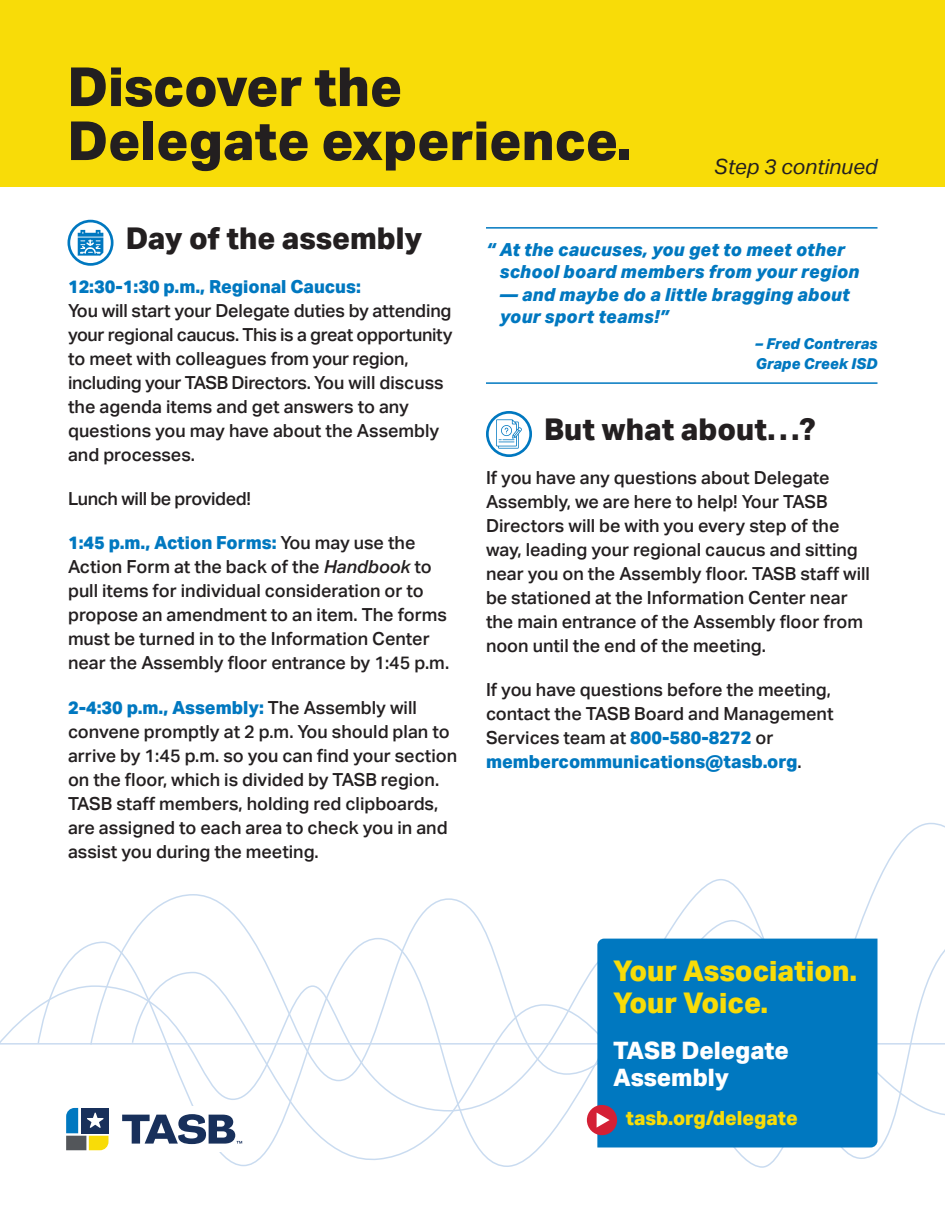
<style>
.page{position:relative;width:945px;height:1215px;background:#fff}
.page>*{position:absolute;margin:0;border:0;box-sizing:border-box;transform-origin:0 0}
.t1{font:800 54px/54px "Aktiv Grotesk";color:#231f20}
.t2{font:800 30px "Aktiv Grotesk";color:#231f20}
.t3{font:800 28.5px/31.5px "Aktiv Grotesk";color:#f8dc08}
.t4{font:800 24px/27px "Aktiv Grotesk";color:#fff}
.t5{font:italic 21px "Aktiv Grotesk";color:#231f20}
.t6{font:800 19.5px "Aktiv Grotesk";color:#f8dc08}
.t7{font:500 18px/24px "Aktiv Grotesk";color:#231f20}
.t8{font:italic 800 18px/22.5px "Aktiv Grotesk";letter-spacing:.01em;color:#0078c0}
.t9{font:500 18px "Aktiv Grotesk";letter-spacing:-.02em;color:#231f20}
.t10{font:italic 800 15px "Aktiv Grotesk";color:#0078c0}
.s1{font-weight:800;color:#0078c0}
.s2{font-style:italic}
</style>
<div class="page">
<hr style="left:0;top:1043px;width:945px;height:2px;background:#94b8e1">
<svg style="left:89px;top:893px;width:856px;height:224px"></svg>
<svg style="left:131px;top:971px;width:652px;height:197px"></svg>
<div style="left:0;top:0;width:945px;height:187px;background:#f8dc08"></div>
<hr style="left:486px;top:227px;width:392px;height:2px;background:#0078c0">
<hr style="left:486px;top:382px;width:392px;height:2px;background:#0078c0">
<div style="left:597px;top:939px;width:281px;height:208px;background:#0078c0"></div>
<div style="left:587px;top:1105px;width:30px;height:30px;background:#d42035;border-radius:50%"></div>
<svg style="left:597px;top:1113px;width:13px;height:15px"></svg>
<svg style="left:78px;top:230px;width:25px;height:26px"></svg>
<div style="left:68px;top:220px;width:46px;height:46px;border:3px solid #0078c0;border-radius:50%"></div>
<svg style="left:496px;top:419px;width:26px;height:30px"></svg>
<div style="left:486px;top:411px;width:46px;height:46px;border:3px solid #0078c0;border-radius:50%"></div>
<div style="left:59px;top:1106px;width:193px;height:46px;background:#fff"></div>
<svg style="left:66px;top:1107px;width:43px;height:44px;background:#708782"></svg>
<svg style="left:122px;top:1114px;width:120px;height:30px"></svg>
<p class="t1" style="left:68px;top:60px;width:566px">Discover the<br>Delegate experience.</p>
<p class="t5" style="left:714px;top:155px;width:165px">Step 3 continued</p>
<p class="t2" style="left:126px;top:221px;width:298px">Day of the assembly</p>
<p class="t7" style="left:68px;top:275px;width:386px"><span class="s1">12:30-1:30 p.m., Regional Caucus:<br></span>You will start your Delegate duties by attending your regional caucus. This is a great opportunity to meet with colleagues from your region, including your TASB Directors. You will discuss the agenda items and get answers to any questions you may have about the Assembly and processes.</p>
<p class="t9" style="left:68px;top:488px;width:184px">Lunch will be provided!</p>
<p class="t7" style="left:68px;top:531px;width:383px"><span class="s1">1:45 p.m., Action Forms:</span> You may use the Action Form at the back of the <span class="s2">Handbook</span> to pull items for individual consideration or to propose an amendment to an item. The forms must be turned in to the Information Center near the Assembly floor entrance by 1:45 p.m.</p>
<p class="t7" style="left:68px;top:695px;width:391px"><span class="s1">2-4:30 p.m., Assembly:</span> The Assembly will convene promptly at 2 p.m. You should plan to arrive by 1:45 p.m. so you can find your section on the floor, which is divided by TASB region.<br>TASB staff members, holding red clipboards, are assigned to each area to check you in and assist you during the meeting.</p>
<p class="t8" style="left:500px;top:238px;width:361px;text-indent:-14px">“ At the caucuses, you get to meet other school board members from your region</p>
<p class="t8" style="left:500px;top:283px;width:351px">— and maybe do a little bragging about your sport teams!”</p>
<p class="t10" style="left:755px;top:334px;width:124px">– Fred Contreras</p>
<p class="t10" style="left:756px;top:354px;width:123px">Grape Creek ISD</p>
<p class="t2" style="left:544px;top:412px;width:273px">But what about…?</p>
<p class="t7" style="left:486px;top:466px;width:386px">If you have any questions about Delegate Assembly, we are here to help! Your TASB Directors will be with you every step of the way, leading your regional caucus and sitting near you on the Assembly floor. TASB staff will be stationed at the Information Center near the main entrance of the Assembly floor from noon until the end of the meeting.</p>
<p class="t7" style="left:486px;top:678px;width:349px">If you have questions before the meeting, contact the TASB Board and Management Services team at <span class="s1">800-580-8272</span> or <span class="s1">membercommunications@tasb.org</span>.</p>
<p class="t3" style="left:613px;top:956px;width:246px">Your Association.<br>Your Voice.</p>
<p class="t4" style="left:613px;top:1037px;width:177px">TASB Delegate<br>Assembly</p>
<p class="t6" style="left:626px;top:1107px;width:173px">tasb.org/delegate</p>
</div>
